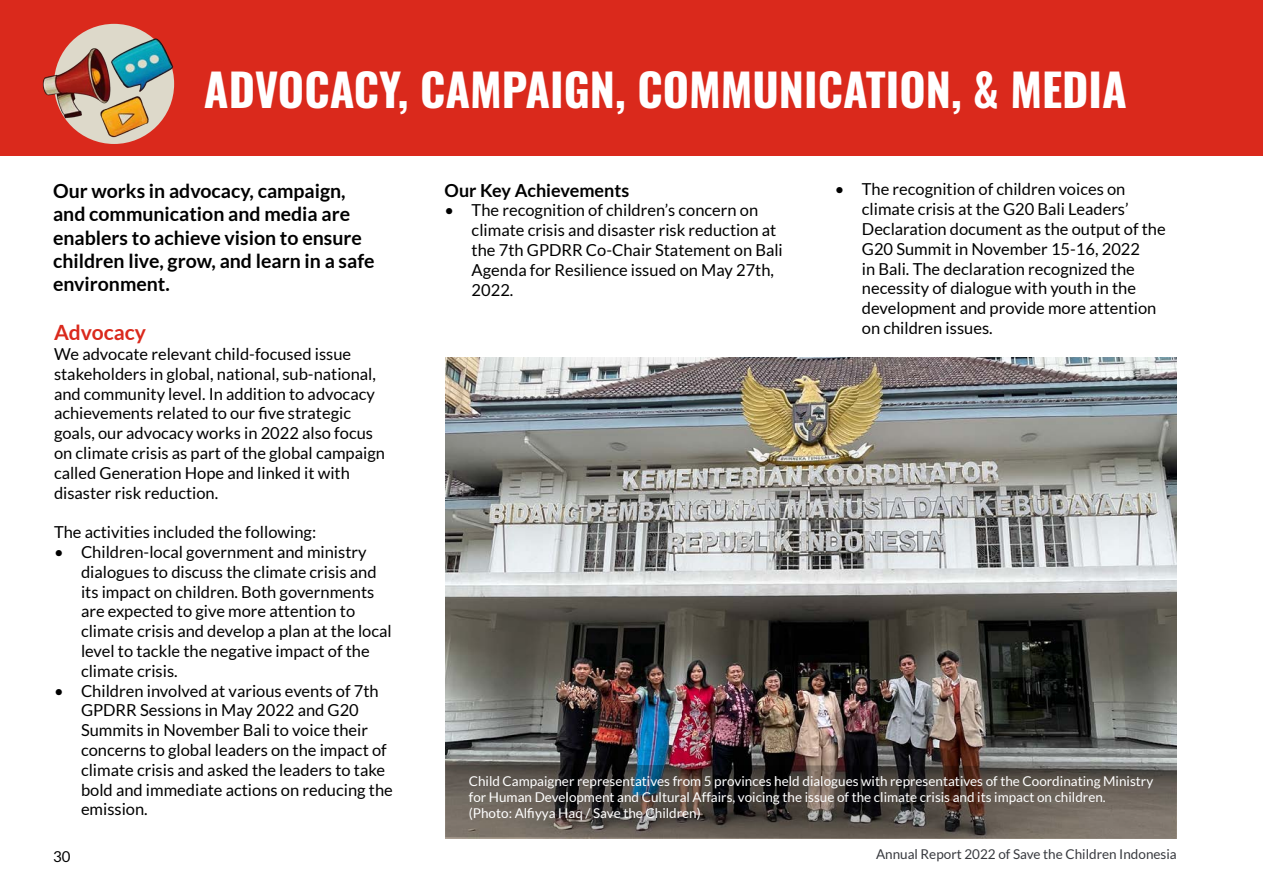
<style>
.page{position:relative;width:1263px;height:893px;background:#fff}
.page>*{position:absolute;margin:0;border:0;box-sizing:border-box;transform-origin:0 0}
.t1{font:700 45px "Oswald";color:#fff}
.t2{font:700 21px "Lato";color:#da291c}
.t3{font:700 19.5px/23.4px "Lato";color:#000}
.t4{font:700 18px "Lato";color:#000}
.t5{font:16.5px/19.8px "Lato";color:#000}
.t6{font:15px "Lato";color:#000}
.t7{font:13.5px/16.2px "Lato";color:#fff}
.t8{font:13.5px "Lato";color:#383a3f}
</style>
<div class="page">
<div style="left:0;top:0;width:1262px;height:155px;background:#da291c"></div>
<img style="left:445px;top:357px;width:732px;height:408px">
<img style="left:42px;top:24px;width:133px;height:120px">
<svg style="left:445px;top:765px;width:732px;height:74px;background:#554e49"></svg>
<h1 class="t1" style="left:204px;top:66px;width:924px">ADVOCACY, CAMPAIGN, COMMUNICATION, &amp; MEDIA</h1>
<p class="t3" style="left:53px;top:179px;width:323px">Our works in advocacy, campaign, and communication and media are enablers to achieve vision to ensure children live, grow, and learn in a safe environment.</p>
<p class="t2" style="left:54px;top:320px;width:93px">Advocacy</p>
<p class="t5" style="left:54px;top:344px;width:332px">We advocate relevant child-focused issue stakeholders in global, national, sub-national, and community level. In addition to advocacy achievements related to our five strategic goals, our advocacy works in 2022 also focus on climate crisis as part of the global campaign called Generation Hope and linked it with disaster risk reduction.</p>
<p class="t5" style="left:54px;top:522px;width:264px">The activities included the following:</p>
<p class="t5" style="left:81px;top:542px;width:312px;text-indent:-27px">• Children-local government and ministry dialogues to discuss the climate crisis and its impact on children. Both governments are expected to give more attention to climate crisis and develop a plan at the local level to tackle the negative impact of the climate crisis.</p>
<p class="t5" style="left:81px;top:681px;width:313px;text-indent:-27px">• Children involved at various events of 7th GPDRR Sessions in May 2022 and G20<br>Summits in November Bali to voice their concerns to global leaders on the impact of climate crisis and asked the leaders to take bold and immediate actions on reducing the emission.</p>
<p class="t4" style="left:445px;top:180px;width:186px">Our Key Achievements</p>
<p class="t5" style="left:472px;top:200px;width:313px;text-indent:-27px">• The recognition of children’s concern on climate crisis and disaster risk reduction at the 7th GPDRR Co-Chair Statement on Bali Agenda for Resilience issued on May 27th, 2022.</p>
<p class="t5" style="left:862px;top:179px;width:305px;text-indent:-27px">• The recognition of children voices on climate crisis at the G20 Bali Leaders’ Declaration document as the output of the G20 Summit in November 15-16, 2022<br>in Bali. The declaration recognized the necessity of dialogue with youth in the development and provide more attention on children issues.</p>
<p class="t7" style="left:469px;top:773px;width:686px">Child Campaigner representatives from 5 provinces held dialogues with representatives of the Coordinating Ministry for Human Development and Cultural Affairs, voicing the issue of the climate crisis and its impact on children.<br>(Photo: Alfiyya Haq / Save the Children)</p>
<p class="t6" style="left:53px;top:848px;width:19px">30</p>
<p class="t8" style="left:876px;top:846px;width:302px">Annual Report 2022 of Save the Children Indonesia</p>
</div>
